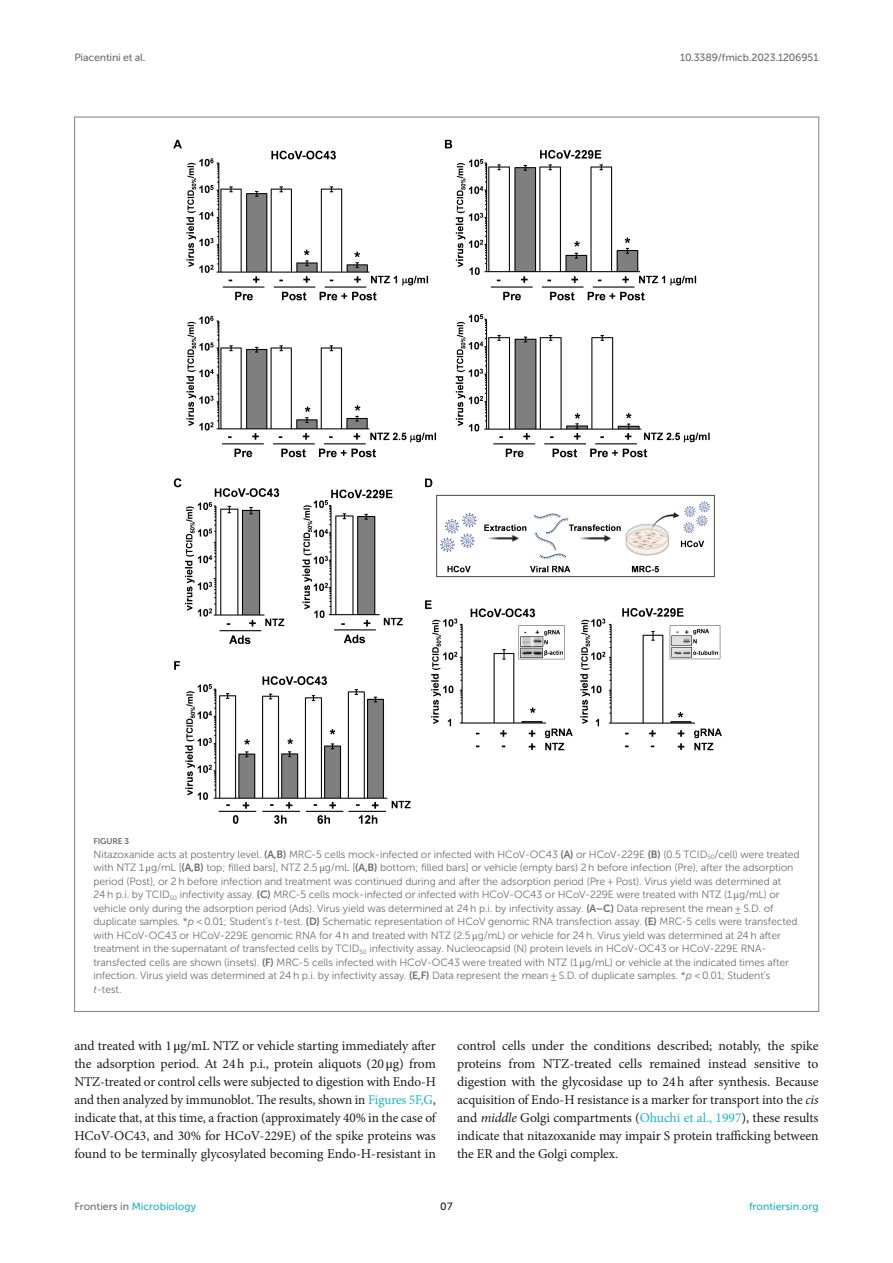
<style>
.page{position:relative;width:893px;height:1263px;background:#fff}
.page>*{position:absolute;margin:0;border:0;box-sizing:border-box;transform-origin:0 0}
.TEXT{font:13.5px/18px "Minion Pro";letter-spacing:-.005em;color:#1b1c1b;text-align:justify}
.FIG_LEG{font:10.5px/13.5px "Museo Sans 300";letter-spacing:-.01em;color:#706f70}
.t1{font:10.5px "Museo Sans 500";letter-spacing:-.015em;color:#706f70}
.t2{font:10.5px "Museo Sans 500";color:#1db5c3}
.t3{font:10.5px "Museo Sans 500";color:#1b1c1b}
.FIG_HD{font:8.25px "Museo Sans 700";letter-spacing:-.01em;color:#706f70}
.s1{font-family:"Museo Sans 700"}
.s2{font-family:"STIX General"}
.s3{font-style:italic}
.s4{color:#1db5c3}
.s5{color:#706f70}
</style>
<div class="page">
<img style="left:173px;top:139px;width:549px;height:685px">
<p class="t1" style="left:74px;top:51px;width:73px">Piacentini et al.</p>
<p class="t1" style="left:680px;top:51px;width:140px">10.3389/fmicb.2023.1206951</p>
<p class="FIG_HD" style="left:94px;top:836px;width:37px">FIGURE 3</p>
<p class="FIG_LEG" style="left:94px;top:847px;width:708px">Nitazoxanide acts at postentry level. <span class="s1">(A,B)</span> MRC-5 cells mock-infected or infected with HCoV-OC43 <span class="s1">(A)</span> or HCoV-229E <span class="s1">(B)</span> (0.5 TCID<sub>50</sub>/cell) were treated with NTZ 1 <span class="s2">μ</span>g/mL [<span class="s1">(A,B)</span> top; filled bars], NTZ 2.5 <span class="s2">μ</span>g/mL [<span class="s1">(A,B)</span> bottom; filled bars] or vehicle (empty bars) 2 h before infection (Pre), after the adsorption period (Post), or 2 h before infection and treatment was continued during and after the adsorption period (Pre + Post). Virus yield was determined at<br>24 h p.i. by TCID<sub>50</sub> infectivity assay. <span class="s1">(C)</span> MRC-5 cells mock-infected or infected with HCoV-OC43 or HCoV-229E were treated with NTZ (1 <span class="s2">μ</span>g/mL) or vehicle only during the adsorption period (Ads). Virus yield was determined at 24 h p.i. by infectivity assay. <span class="s1">(A–C)</span> Data represent the mean ± S.D. of duplicate samples. *<span class="s3">p</span> &lt; 0.01; Student’s <span class="s3">t</span>-test. <span class="s1">(D)</span> Schematic representation of HCoV genomic RNA transfection assay. <span class="s1">(E)</span> MRC-5 cells were transfected with HCoV-OC43 or HCoV-229E genomic RNA for 4 h and treated with NTZ (2.5 <span class="s2">μ</span>g/mL) or vehicle for 24 h. Virus yield was determined at 24 h after treatment in the supernatant of transfected cells by TCID<sub>50</sub> infectivity assay. Nucleocapsid (N) protein levels in HCoV-OC43 or HCoV-229E RNA&shy;transfected cells are shown (insets). <span class="s1">(F)</span> MRC-5 cells infected with HCoV-OC43 were treated with NTZ (1 <span class="s2">μ</span>g/mL) or vehicle at the indicated times after infection. Virus yield was determined at 24 h p.i. by infectivity assay. <span class="s1">(E,F)</span> Data represent the mean ± S.D. of duplicate samples. *<span class="s3">p</span> &lt; 0.01; Student’s <span class="s3">t</span>-test.</p>
<p class="TEXT" style="left:74px;top:1037px;width:363px">and treated with 1<span class="s2">μ</span>g/mL NTZ or vehicle starting immediately after the adsorption period. At 24h p.i., protein aliquots (20<span class="s2">μ</span>g) from NTZ-treated or control cells were subjected to digestion with Endo-H and then analyzed by immunoblot. The results, shown in <span class="s4">Figures 5F,G</span>, indicate that, at this time, a fraction (approximately 40% in the case of HCoV-OC43, and 30% for HCoV-229E) of the spike proteins was found to be terminally glycosylated becoming Endo-H-resistant in</p>
<p class="TEXT" style="left:457px;top:1037px;width:363px">control cells under the conditions described; notably, the spike proteins from NTZ-treated cells remained instead sensitive to digestion with the glycosidase up to 24h after synthesis. Because acquisition of Endo-H resistance is a marker for transport into the <span class="s3">cis </span>and <span class="s3">middle</span> Golgi compartments (<span class="s4">Ohuchi et al., 1997</span>), these results indicate that nitazoxanide may impair S protein trafficking between the ER and the Golgi complex.</p>
<p class="t2" style="left:74px;top:1200px;width:123px"><span class="s5">Frontiers in</span> Microbiology</p>
<p class="t3" style="left:440px;top:1200px;width:14px">07</p>
<p class="t2" style="left:749px;top:1200px;width:71px">frontiersin.org</p>
</div>
